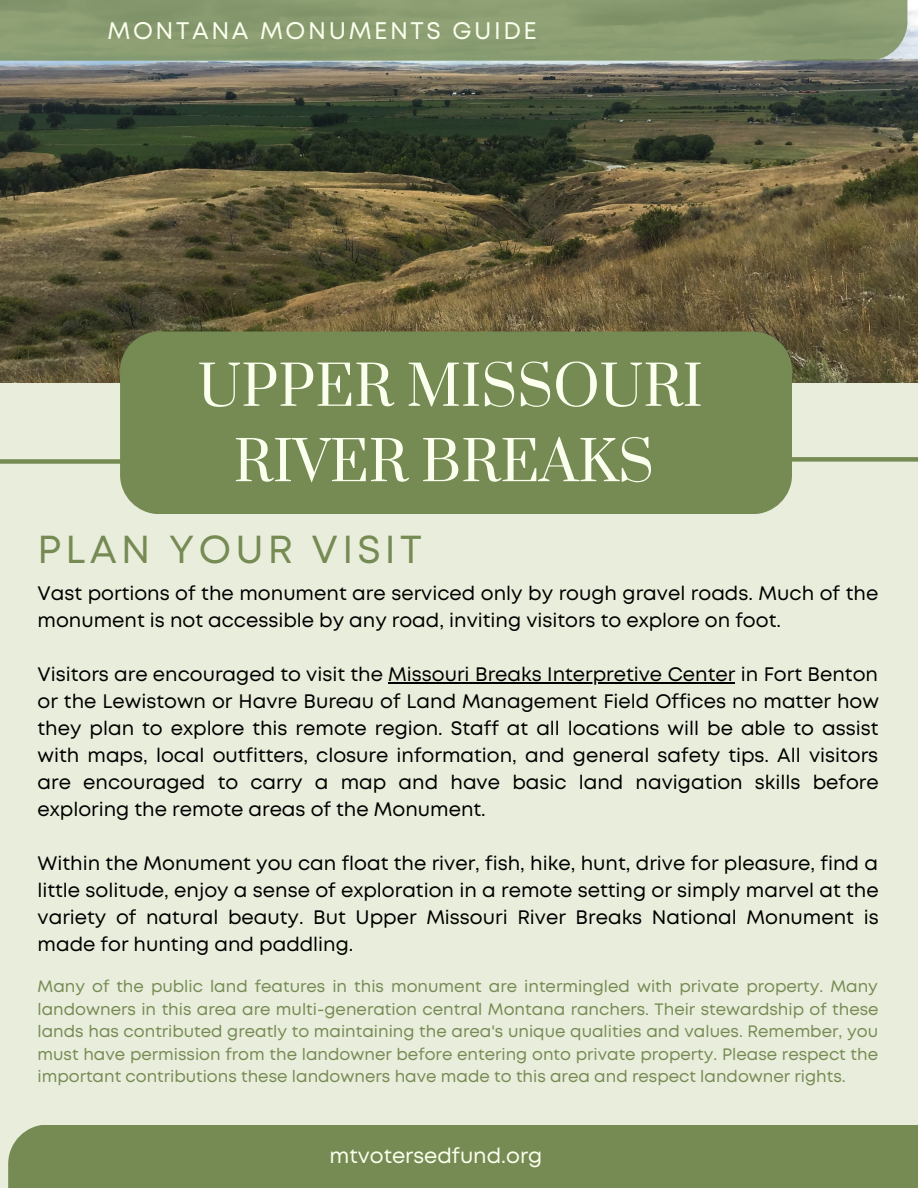
<style>
.page{position:relative;width:918px;height:1188px;background:#e9eddb}
.page>*{position:absolute;margin:0;border:0;box-sizing:border-box;transform-origin:0 0}
.t1{font:54px/75.3px "Prata";color:#fbffed;text-align:center}
.t2{font:39px "Mont";letter-spacing:.11em;color:#768b54}
.t3{font:24px "Mont";letter-spacing:.11em;color:#fbffed}
.t4{font:21px "Mont";color:#fbffed}
.t5{font:19.5px/27px "Mont";color:#000;text-align:justify}
.t6{font:16.5px/22.5px "Mont";color:#768b54;text-align:justify}
</style>
<div class="page">
<img style="left:0;top:0;width:918px;height:382px">
<div style="left:0;top:459px;width:143px;height:5px;background:#768b54"></div>
<div style="left:745px;top:457px;width:173px;height:5px;background:#768b54"></div>
<div style="left:120px;top:332px;width:672px;height:182px;background:#768b54;border-radius:39px"></div>
<div style="left:8px;top:1125px;width:910px;height:63px;background:#768b54"></div>
<div style="left:0;top:0;width:907px;height:61px;background:#8a9c71"></div>
<hr style="left:388px;top:682px;width:347px;height:1px;background:#000">
<p class="t3" style="left:108px;top:22px;width:431px">MONTANA MONUMENTS GUIDE</p>
<p class="t1" style="left:198px;top:351px;width:507px">UPPER MISSOURI<br>RIVER BREAKS</p>
<p class="t2" style="left:38px;top:535px;width:386px">PLAN YOUR VISIT</p>
<p class="t5" style="left:38px;top:581px;width:842px">Vast portions of the monument are serviced only by rough gravel roads. Much of the monument is not accessible by any road, inviting visitors to explore on foot.</p>
<p class="t5" style="left:38px;top:662px;width:843px">Visitors are encouraged to visit the Missouri Breaks Interpretive Center in Fort Benton or the Lewistown or Havre Bureau of Land Management Field Offices no matter how they plan to explore this remote region. Staff at all locations will be able to assist with maps, local outfitters, closure information, and general safety tips. All visitors are encouraged to carry a map and have basic land navigation skills before exploring the remote areas of the Monument.</p>
<p class="t5" style="left:38px;top:851px;width:843px">Within the Monument you can float the river, fish, hike, hunt, drive for pleasure, find a little solitude, enjoy a sense of exploration in a remote setting or simply marvel at the variety of natural beauty. But Upper Missouri River Breaks National Monument is made for hunting and paddling.</p>
<p class="t6" style="left:38px;top:977px;width:843px">Many of the public land features in this monument are intermingled with private property. Many landowners in this area are multi-generation central Montana ranchers. Their stewardship of these lands has contributed greatly to maintaining the area's unique qualities and values. Remember, you must have permission from the landowner before entering onto private property. Please respect the important contributions these landowners have made to this area and respect landowner rights.</p>
<p class="t4" style="left:330px;top:1147px;width:214px">mtvotersedfund.org</p>
</div>
